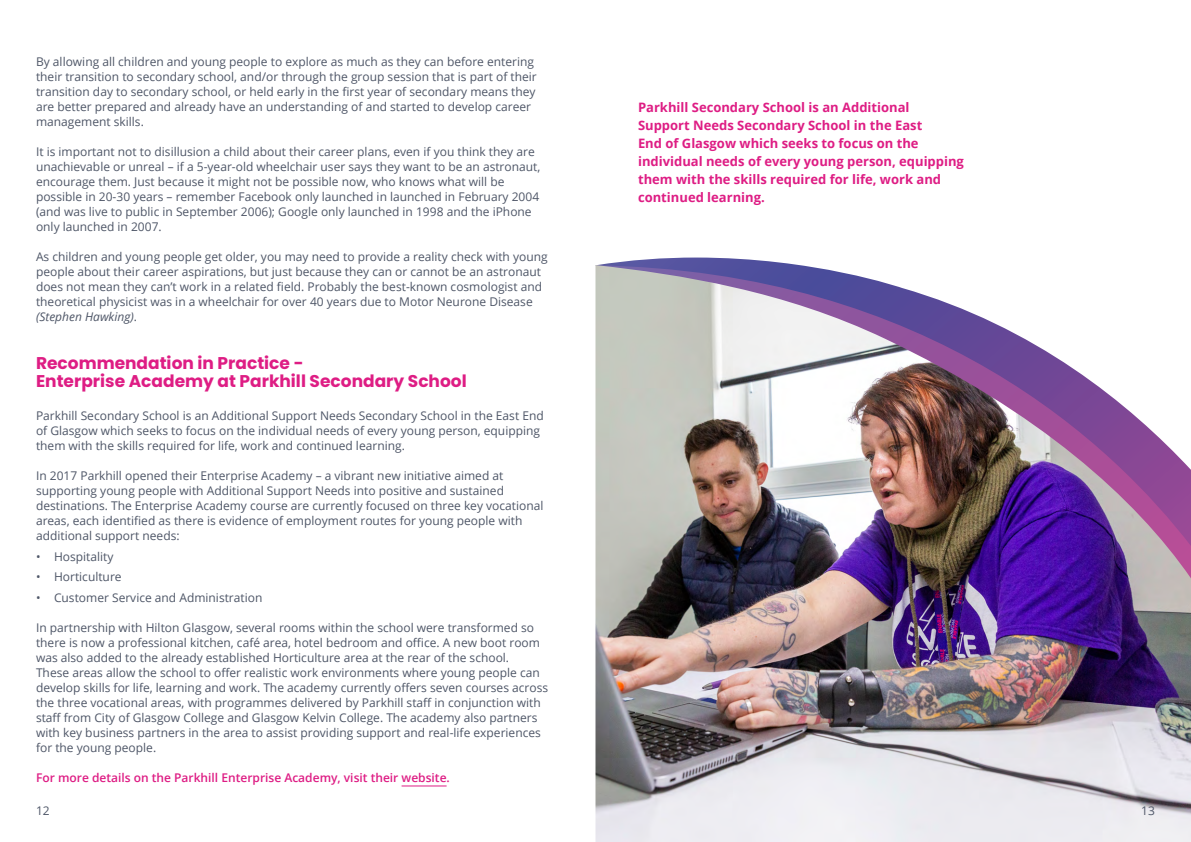
<style>
.page{position:relative;width:1191px;height:842px;background:#fff}
.page>*{position:absolute;margin:0;border:0;box-sizing:border-box;transform-origin:0 0}
.PStyle1{font:700 17px/18px "Poppins";color:#de1d84}
.PStyle1-2{font:700 13px/18px "Open Sans";color:#de1d84}
.PStyle1-3{font:12px/15px "Open Sans";color:#4e5667}
.PStyle1-4{font:600 12px "Open Sans";color:#de1d84}
.s1{font-style:italic}
</style>
<div class="page">
<img style="left:595px;top:265px;width:596px;height:577px">
<hr style="left:401px;top:786px;width:45px;height:1px;background:#de1d84">
<p class="PStyle1-3" style="left:36px;top:54px;width:502px">By allowing all children and young people to explore as much as they can before entering their transition to secondary school, and/or through the group session that is part of their transition day to secondary school, or held early in the first year of secondary means they are better prepared and already have an understanding of and started to develop career management skills.</p>
<p class="PStyle1-3" style="left:36px;top:144px;width:506px">It is important not to disillusion a child about their career plans, even if you think they are unachievable or unreal – if a 5-year-old wheelchair user says they want to be an astronaut, encourage them. Just because it might not be possible now, who knows what will be possible in 20-30 years – remember Facebook only launched in launched in February 2004 (and was live to public in September 2006); Google only launched in 1998 and the iPhone only launched in 2007.</p>
<p class="PStyle1-3" style="left:36px;top:249px;width:513px">As children and young people get older, you may need to provide a reality check with young people about their career aspirations, but just because they can or cannot be an astronaut does not mean they can’t work in a related field. Probably the best-known cosmologist and theoretical physicist was in a wheelchair for over 40 years due to Motor Neurone Disease <span class="s1">(Stephen Hawking)</span>.</p>
<p class="PStyle1" style="left:36px;top:354px;width:432px">Recommendation in Practice -<br>Enterprise Academy at Parkhill Secondary School</p>
<p class="PStyle1-3" style="left:36px;top:408px;width:509px">Parkhill Secondary School is an Additional Support Needs Secondary School in the East End of Glasgow which seeks to focus on the individual needs of every young person, equipping them with the skills required for life, work and continued learning.</p>
<p class="PStyle1-3" style="left:36px;top:468px;width:509px">In 2017 Parkhill opened their Enterprise Academy – a vibrant new initiative aimed at supporting young people with Additional Support Needs into positive and sustained destinations. The Enterprise Academy course are currently focused on three key vocational areas, each identified as there is evidence of employment routes for young people with additional support needs:</p>
<p class="PStyle1-3" style="left:36px;top:548px;width:79px">• Hospitality</p>
<p class="PStyle1-3" style="left:36px;top:569px;width:87px">• Horticulture</p>
<p class="PStyle1-3" style="left:36px;top:590px;width:228px">• Customer Service and Administration</p>
<p class="PStyle1-3" style="left:36px;top:620px;width:514px">In partnership with Hilton Glasgow, several rooms within the school were transformed so there is now a professional kitchen, café area, hotel bedroom and office. A new boot room was also added to the already established Horticulture area at the rear of the school.<br>These areas allow the school to offer realistic work environments where young people can develop skills for life, learning and work. The academy currently offers seven courses across the three vocational areas, with programmes delivered by Parkhill staff in conjunction with staff from City of Glasgow College and Glasgow Kelvin College. The academy also partners with key business partners in the area to assist providing support and real-life experiences for the young people.</p>
<p class="PStyle1-4" style="left:36px;top:769px;width:415px">For more details on the Parkhill Enterprise Academy, visit their website.</p>
<p class="PStyle1-3" style="left:36px;top:803px;width:15px">12</p>
<p class="PStyle1-3" style="left:1141px;top:803px;width:15px">13</p>
<p class="PStyle1-2" style="left:638px;top:98px;width:327px">Parkhill Secondary School is an Additional Support Needs Secondary School in the East<br>End of Glasgow which seeks to focus on the individual needs of every young person, equipping them with the skills required for life, work and continued learning.</p>
</div>
